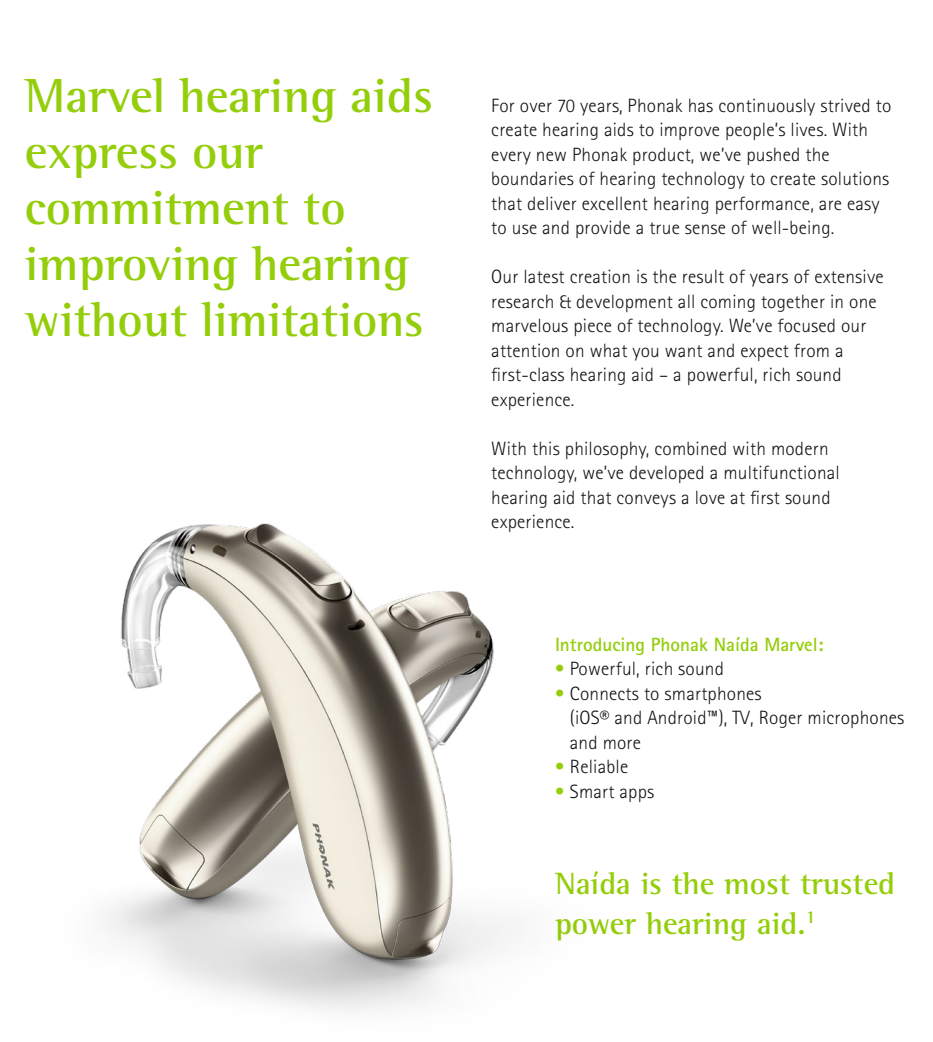
<style>
.page{position:relative;width:933px;height:1042px;background:#fff}
.page>*{position:absolute;margin:0;border:0;box-sizing:border-box;transform-origin:0 0}
.PHO_Main_Chapter_tit{font:700 49px/56px "Rotis Semi Serif Pro";color:#94ce0a}
.PHO_Headline_14pt_Gr{font:700 31.5px/40.1px "Rotis Semi Serif Pro";color:#94ce0a}
.PHO_Basis_Rotis_Sans{font:300 19.25px/24.5px "Rotis Sans Serif Pro";letter-spacing:.01em;color:#141414}
.PHO_Bodycopy_11pt_Bl{font:300 19.25px/24.5px "Rotis Sans Serif Pro";letter-spacing:.01em;color:#141414}
.PHO_Headline_14pt_Gr-2{font:700 19.25px "Rotis Sans Serif Pro";color:#94ce0a}
.s1{color:#94ce0a}
</style>
<div class="page">
<img style="left:106px;top:523px;width:406px;height:488px">
<p class="PHO_Main_Chapter_tit" style="left:25px;top:67px;width:410px">Marvel hearing aids express our commitment to improving hearing without limitations</p>
<p class="PHO_Basis_Rotis_Sans" style="left:491px;top:93px;width:401px">For over 70 years, Phonak has continuously strived to create hearing aids to improve people’s lives. With every new Phonak product, we’ve pushed the boundaries of hearing technology to create solutions that deliver excellent hearing performance, are easy to use and provide a true sense of well-being.</p>
<p class="PHO_Basis_Rotis_Sans" style="left:491px;top:265px;width:394px">Our latest creation is the result of years of extensive research &amp; development all coming together in one marvelous piece of technology. We’ve focused our attention on what you want and expect from a first-class hearing aid – a powerful, rich sound experience.</p>
<p class="PHO_Basis_Rotis_Sans" style="left:491px;top:436px;width:350px">With this philosophy, combined with modern technology, we’ve developed a multifunctional hearing aid that conveys a love at first sound experience.</p>
<p class="PHO_Headline_14pt_Gr-2" style="left:555px;top:632px;width:270px">Introducing Phonak Naída Marvel:</p>
<p class="PHO_Bodycopy_11pt_Bl" style="left:555px;top:657px;width:170px"><span class="s1">•</span> Powerful, rich sound</p>
<p class="PHO_Bodycopy_11pt_Bl" style="left:570px;top:681px;width:336px;text-indent:-15px"><span class="s1">•</span> Connects to smartphones<br>(iOS® and Android™), TV, Roger microphones and more</p>
<p class="PHO_Bodycopy_11pt_Bl" style="left:555px;top:755px;width:75px"><span class="s1">•</span> Reliable</p>
<p class="PHO_Bodycopy_11pt_Bl" style="left:555px;top:779px;width:101px"><span class="s1">•</span> Smart apps</p>
<p class="PHO_Headline_14pt_Gr" style="left:555px;top:863px;width:342px">Naída is the most trusted power hearing aid.<sup>1</sup></p>
</div>
